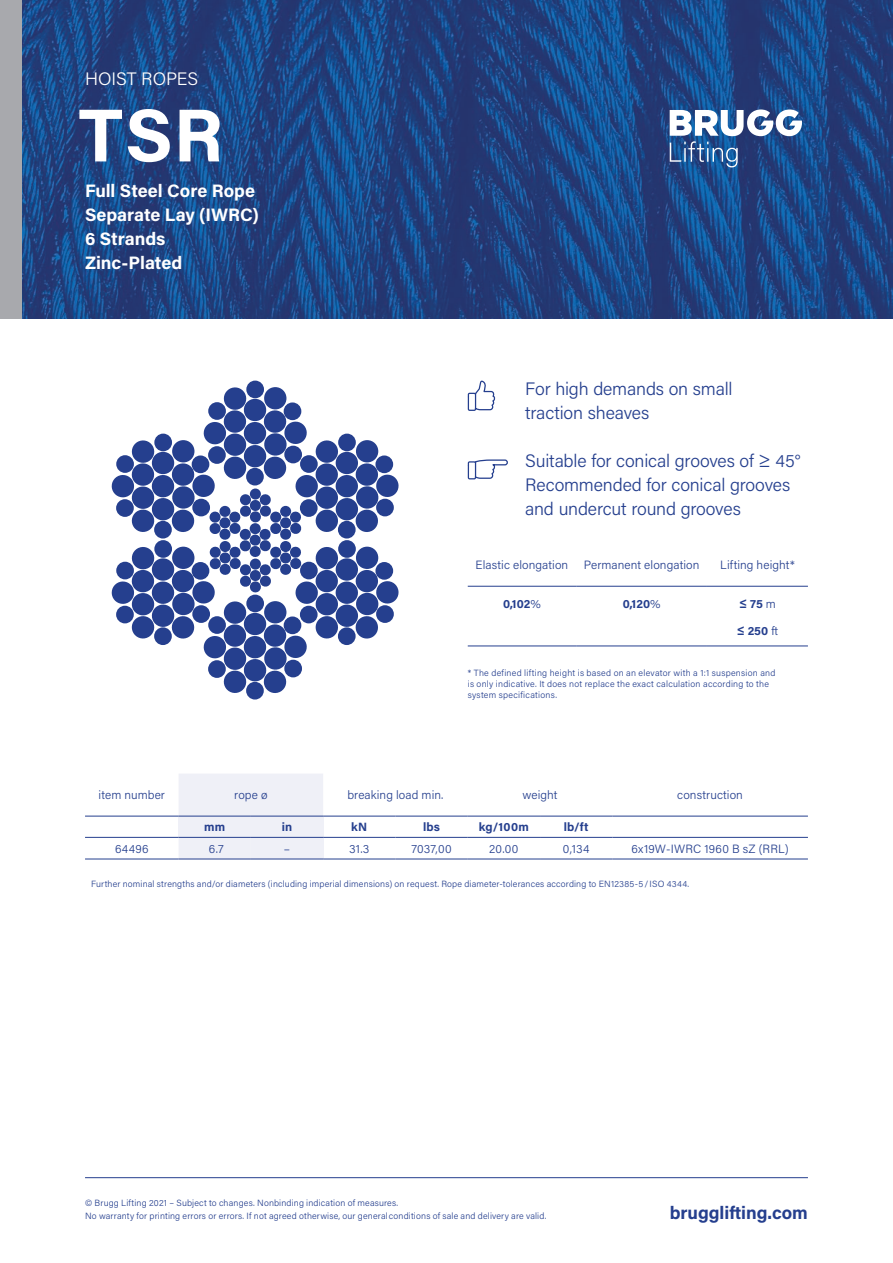
<style>
.page{position:relative;width:893px;height:1263px;background:#fff}
.page>*{position:absolute;margin:0;border:0;box-sizing:border-box;transform-origin:0 0}
.t1{font:700 75px "Acumin Pro";color:#fff}
.Body__text_9pt{font:300 18px/24px "Acumin Pro";letter-spacing:-.01em;color:#253f8e}
.Titre_Body_text_9pt{font:700 18px "Acumin Pro";color:#fff}
.t2{font:700 18px "Acumin Pro";color:#253f8e}
.t3{font:300 18px "Acumin Pro";letter-spacing:-.005em;color:#fff}
.t4{font:300 12px "Acumin Pro";letter-spacing:.01em;color:#253f8e}
.t5{font:700 12px "Acumin Pro";letter-spacing:.01em;color:#253f8e}
.t6{font:300 9px "Acumin Pro";letter-spacing:.02em;color:#253f8e}
.s1{font-weight:300}
</style>
<div class="page">
<img style="left:21px;top:0;width:872px;height:319px">
<div style="left:0;top:0;width:21px;height:319px;background:#a8a9ad"></div>
<hr style="left:468px;top:586px;width:108px;height:1px;background:#253f8e">
<hr style="left:576px;top:586px;width:131px;height:1px;background:#253f8e">
<hr style="left:707px;top:586px;width:101px;height:1px;background:#253f8e">
<hr style="left:468px;top:646px;width:108px;height:1px;background:#253f8e">
<hr style="left:576px;top:646px;width:131px;height:1px;background:#253f8e">
<hr style="left:707px;top:646px;width:101px;height:1px;background:#253f8e">
<div style="left:179px;top:774px;width:144px;height:85px;background:#eff0f7"></div>
<div style="left:179px;top:816px;width:72px;height:21px;background:#eff0f7"></div>
<div style="left:251px;top:816px;width:72px;height:21px;background:#eff0f7"></div>
<div style="left:251px;top:837px;width:72px;height:22px;background:#eff0f7"></div>
<hr style="left:85px;top:816px;width:94px;height:1px;background:#253f8e">
<hr style="left:85px;top:837px;width:94px;height:1px;background:#253f8e">
<hr style="left:179px;top:816px;width:72px;height:1px;background:#253f8e">
<hr style="left:179px;top:837px;width:72px;height:1px;background:#253f8e">
<hr style="left:251px;top:816px;width:72px;height:1px;background:#253f8e">
<hr style="left:251px;top:837px;width:72px;height:1px;background:#253f8e">
<hr style="left:323px;top:816px;width:72px;height:1px;background:#253f8e">
<hr style="left:395px;top:816px;width:73px;height:1px;background:#253f8e">
<hr style="left:468px;top:816px;width:72px;height:1px;background:#253f8e">
<hr style="left:540px;top:816px;width:72px;height:1px;background:#253f8e">
<hr style="left:323px;top:837px;width:72px;height:1px;background:#253f8e">
<hr style="left:395px;top:837px;width:73px;height:1px;background:#253f8e">
<hr style="left:468px;top:837px;width:72px;height:1px;background:#253f8e">
<hr style="left:540px;top:837px;width:72px;height:1px;background:#253f8e">
<hr style="left:612px;top:816px;width:196px;height:1px;background:#253f8e">
<hr style="left:612px;top:837px;width:196px;height:1px;background:#253f8e">
<hr style="left:85px;top:859px;width:94px;height:1px;background:#253f8e">
<hr style="left:179px;top:859px;width:72px;height:1px;background:#253f8e">
<hr style="left:251px;top:859px;width:72px;height:1px;background:#253f8e">
<hr style="left:323px;top:859px;width:72px;height:1px;background:#253f8e">
<hr style="left:395px;top:859px;width:73px;height:1px;background:#253f8e">
<hr style="left:468px;top:859px;width:72px;height:1px;background:#253f8e">
<hr style="left:540px;top:859px;width:72px;height:1px;background:#253f8e">
<hr style="left:612px;top:859px;width:196px;height:1px;background:#253f8e">
<hr style="left:85px;top:1177px;width:723px;height:1px;background:#253f8e">
<svg style="left:670px;top:109px;width:132px;height:58px"></svg>
<svg style="left:467px;top:380px;width:28px;height:31px"></svg>
<svg style="left:467px;top:459px;width:41px;height:21px"></svg>
<div style="left:246px;top:682px;width:18px;height:17px;background:#253f8e;border-radius:50%"></div>
<div style="left:246px;top:381px;width:18px;height:17px;background:#253f8e;border-radius:50%"></div>
<svg style="left:111px;top:386px;width:288px;height:309px"></svg>
<p class="t3" style="left:85px;top:66px;width:115px">HOIST ROPES</p>
<p class="t1" style="left:79px;top:82px;width:146px">TSR</p>
<p class="Titre_Body_text_9pt" style="left:85px;top:178px;width:171px">Full Steel Core Rope</p>
<p class="Titre_Body_text_9pt" style="left:85px;top:202px;width:175px">Separate Lay (IWRC)</p>
<p class="Titre_Body_text_9pt" style="left:85px;top:226px;width:82px">6 Strands</p>
<p class="Titre_Body_text_9pt" style="left:85px;top:250px;width:99px">Zinc-Plated</p>
<p class="Body__text_9pt" style="left:525px;top:376px;width:209px">For high demands on small</p>
<p class="Body__text_9pt" style="left:525px;top:400px;width:126px">traction sheaves</p>
<p class="Body__text_9pt" style="left:525px;top:448px;width:277px">Suitable for conical grooves of ≥ 45°<br>Recommended for conical grooves and undercut round grooves</p>
<p class="t4" style="left:476px;top:557px;width:94px">Elastic elongation</p>
<p class="t4" style="left:584px;top:557px;width:117px">Permanent elongation</p>
<p class="t4" style="left:720px;top:557px;width:76px">Lifting height*</p>
<p class="t5" style="left:503px;top:595px;width:39px">0,102<span class="s1">%</span></p>
<p class="t5" style="left:623px;top:595px;width:39px">0,120<span class="s1">%</span></p>
<p class="t5" style="left:739px;top:595px;width:38px">≤ 75 <span class="s1">m</span></p>
<p class="t5" style="left:737px;top:623px;width:43px">≤ 250 <span class="s1">ft</span></p>
<p class="t6" style="left:468px;top:667px;width:309px">* The defined lifting height is based on an elevator with a 1:1 suspension and</p>
<p class="t6" style="left:468px;top:678px;width:303px">is only indicative. It does not replace the exact calculation according to the</p>
<p class="t6" style="left:468px;top:689px;width:91px">system specifications.</p>
<p class="t4" style="left:99px;top:787px;width:68px">item number</p>
<p class="t4" style="left:234px;top:787px;width:35px">rope ø</p>
<p class="t4" style="left:347px;top:787px;width:98px">breaking load min.</p>
<p class="t4" style="left:522px;top:787px;width:37px">weight</p>
<p class="t4" style="left:677px;top:787px;width:67px">construction</p>
<p class="t5" style="left:204px;top:818px;width:23px">mm</p>
<p class="t5" style="left:282px;top:818px;width:12px">in</p>
<p class="t5" style="left:351px;top:818px;width:18px">kN</p>
<p class="t5" style="left:423px;top:818px;width:18px">lbs</p>
<p class="t5" style="left:479px;top:818px;width:51px">kg/100m</p>
<p class="t5" style="left:564px;top:818px;width:26px">lb/ft</p>
<p class="t4" style="left:115px;top:840px;width:35px">64496</p>
<p class="t4" style="left:209px;top:840px;width:16px">6.7</p>
<p class="t4" style="left:284px;top:840px;width:8px">–</p>
<p class="t4" style="left:349px;top:840px;width:22px">31.3</p>
<p class="t4" style="left:411px;top:840px;width:42px">7037,00</p>
<p class="t4" style="left:489px;top:840px;width:31px">20.00</p>
<p class="t4" style="left:563px;top:840px;width:28px">0,134</p>
<p class="t4" style="left:632px;top:840px;width:158px">6x19W-IWRC 1960 B sZ (RRL)</p>
<p class="t6" style="left:91px;top:877px;width:600px">Further nominal strengths and/or diameters (including imperial dimensions) on request. Rope diameter-tolerances according to EN12385-5/ISO 4344.</p>
<p class="t6" style="left:85px;top:1196px;width:315px">© Brugg Lifting 2021 – Subject to changes. Nonbinding indication of measures.</p>
<p class="t6" style="left:85px;top:1210px;width:463px">No warranty for printing errors or errors. If not agreed otherwise, our generalconditions of sale and delivery are valid.</p>
<p class="t2" style="left:670px;top:1200px;width:140px">brugglifting.com</p>
</div>
